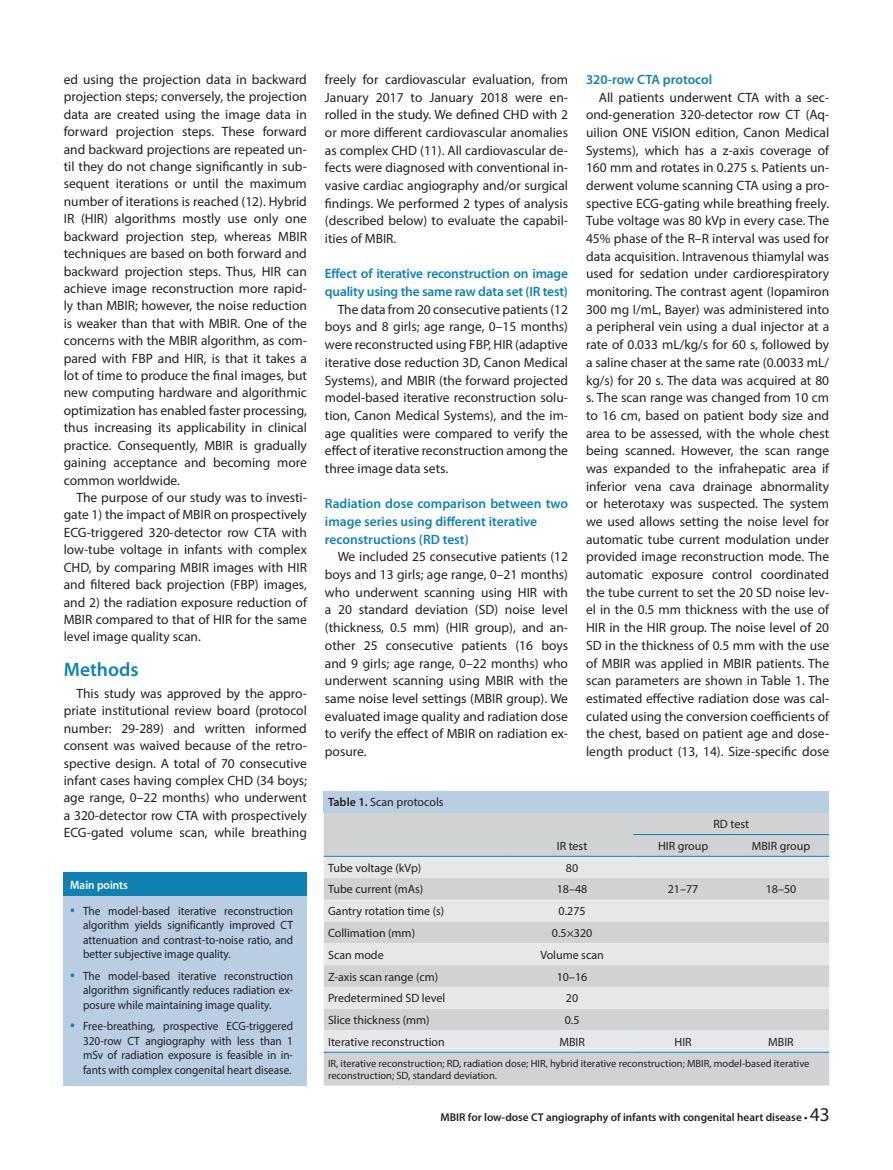
<style>
.page{position:relative;width:893px;height:1170px;background:#fff}
.page>*{position:absolute;margin:0;border:0;box-sizing:border-box;transform-origin:0 0}
.t1{font:600 19.5px "Myriad Pro";color:#1181b4}
.t2{font:13.5px/17.7px "Myriad Pro";color:#231f20;text-align:justify}
.t3{font:600 13.5px/17.7px "Myriad Pro";letter-spacing:-.005em;color:#1181b4}
.Tablo_Metin{font:12px/14.4px "Myriad Pro";color:#231f20;text-align:justify;scale:.94 1}
.Tablo_Metin-2{font:12px "Myriad Pro";color:#231f20}
.t4{font:600 12px "Myriad Pro";color:#fff;scale:.94 1}
.t5{font:600 11.25px "Myriad Pro";color:#231f20}
.Tablo_Metin-3{font:10.5px/12.6px "Myriad Pro";color:#231f20}
.s1{font-size:18px;color:#1181b4}
.s2{font-weight:600}
.s3{font-weight:400;font-size:19.5px}
</style>
<div class="page">
<div style="left:63px;top:872px;width:244px;height:213px;background:#b9cde3"></div>
<div style="left:63px;top:872px;width:244px;height:23px;background:#1181b4"></div>
<div style="left:324px;top:791px;width:505px;height:21px;background:#b9cde3"></div>
<div style="left:324px;top:812px;width:505px;height:273px;background:#d1d2d4"></div>
<svg style="left:324px;top:857px;width:505px;height:194px;fill:#e6e7e9"></svg>
<hr style="left:324px;top:856px;width:187px;height:1px;background:#1181b4">
<hr style="left:511px;top:856px;width:122px;height:1px;background:#1181b4">
<hr style="left:633px;top:856px;width:100px;height:1px;background:#1181b4">
<hr style="left:733px;top:856px;width:96px;height:1px;background:#1181b4">
<hr style="left:324px;top:1051px;width:187px;height:1px;background:#1181b4">
<hr style="left:511px;top:1051px;width:122px;height:1px;background:#1181b4">
<hr style="left:633px;top:1051px;width:100px;height:1px;background:#1181b4">
<hr style="left:733px;top:1051px;width:96px;height:1px;background:#1181b4">
<hr style="left:633px;top:834px;width:100px;height:1px;background:#1181b4">
<hr style="left:733px;top:834px;width:96px;height:1px;background:#1181b4">
<p class="t2" style="left:64px;top:70px;width:245px">ed using the projection data in backward projection steps; conversely, the projection data are created using the image data in forward projection steps. These forward and backward projections are repeated un&shy;til they do not change significantly in sub&shy;sequent iterations or until the maximum number of iterations is reached (12). Hybrid IR (HIR) algorithms mostly use only one backward projection step, whereas MBIR techniques are based on both forward and backward projection steps. Thus, HIR can achieve image reconstruction more rapid&shy;ly than MBIR; however, the noise reduction is weaker than that with MBIR. One of the concerns with the MBIR algorithm, as com&shy;pared with FBP and HIR, is that it takes a lot of time to produce the final images, but new computing hardware and algorithmic optimization has enabled faster processing, thus increasing its applicability in clinical practice. Consequently, MBIR is gradually gaining acceptance and becoming more common worldwide.</p>
<p class="t2" style="left:64px;top:488px;width:245px;text-indent:13px">The purpose of our study was to investi&shy;gate 1) the impact of MBIR on prospectively ECG-triggered 320-detector row CTA with low-tube voltage in infants with complex CHD, by comparing MBIR images with HIR and filtered back projection (FBP) images, and 2) the radiation exposure reduction of MBIR compared to that of HIR for the same level image quality scan.</p>
<p class="t1" style="left:64px;top:657px;width:76px">Methods</p>
<p class="t2" style="left:64px;top:684px;width:245px;text-indent:13px">This study was approved by the appro&shy;priate institutional review board (protocol number: 29-289) and written informed consent was waived because of the retro&shy;spective design. A total of 70 consecutive infant cases having complex CHD (34 boys; age range, 0–22 months) who underwent a 320-detector row CTA with prospectively ECG-gated volume scan, while breathing</p>
<p class="t4" style="left:70px;top:877px;width:63px">Main points</p>
<p class="Tablo_Metin" style="left:83px;top:903px;width:225px;text-indent:-13px"><span class="s1">•</span> The model-based iterative reconstruction algorithm yields significantly improved CT attenuation and contrast-to-noise ratio, and better subjective image quality.</p>
<p class="Tablo_Metin" style="left:83px;top:968px;width:225px;text-indent:-13px"><span class="s1">•</span> The model-based iterative reconstruction algorithm significantly reduces radiation ex&shy;posure while maintaining image quality.</p>
<p class="Tablo_Metin" style="left:83px;top:1018px;width:225px;text-indent:-13px"><span class="s1">•</span> Free-breathing, prospective ECG-triggered 320-row CT angiography with less than 1 mSv of radiation exposure is feasible in in&shy;fants with complex congenital heart disease.</p>
<p class="t2" style="left:325px;top:70px;width:245px">freely for cardiovascular evaluation, from January 2017 to January 2018 were en&shy;rolled in the study. We defined CHD with 2 or more different cardiovascular anomalies as complex CHD (11). All cardiovascular de&shy;fects were diagnosed with conventional in&shy;vasive cardiac angiography and/or surgical findings. We performed 2 types of analysis (described below) to evaluate the capabil&shy;ities of MBIR.</p>
<p class="t3" style="left:325px;top:265px;width:245px">Effect of iterative reconstruction on image quality using the same raw data set (IR test)</p>
<p class="t2" style="left:325px;top:300px;width:245px;text-indent:13px">The data from 20 consecutive patients (12 boys and 8 girls; age range, 0–15 months) were reconstructed using FBP, HIR (adaptive iterative dose reduction 3D, Canon Medical Systems), and MBIR (the forward projected model-based iterative reconstruction solu&shy;tion, Canon Medical Systems), and the im&shy;age qualities were compared to verify the effect of iterative reconstruction among the three image data sets.</p>
<p class="t3" style="left:325px;top:494px;width:245px">Radiation dose comparison between two image series using different iterative</p>
<p class="t3" style="left:325px;top:530px;width:145px">reconstructions (RD test)</p>
<p class="t2" style="left:325px;top:547px;width:245px;text-indent:13px">We included 25 consecutive patients (12 boys and 13 girls; age range, 0–21 months) who underwent scanning using HIR with a 20 standard deviation (SD) noise level (thickness, 0.5 mm) (HIR group), and an&shy;other 25 consecutive patients (16 boys and 9 girls; age range, 0–22 months) who underwent scanning using MBIR with the same noise level settings (MBIR group). We evaluated image quality and radiation dose to verify the effect of MBIR on radiation ex&shy;posure.</p>
<p class="Tablo_Metin-2" style="left:328px;top:794px;width:117px"><span class="s2">Table 1.</span> Scan protocols</p>
<p class="t3" style="left:586px;top:70px;width:128px">320-row CTA protocol</p>
<p class="t2" style="left:586px;top:88px;width:245px;text-indent:13px">All patients underwent CTA with a sec&shy;ond-generation 320-detector row CT (Aq&shy;uilion ONE ViSION edition, Canon Medical Systems), which has a z-axis coverage of 160 mm and rotates in 0.275 s. Patients un&shy;derwent volume scanning CTA using a pro&shy;spective ECG-gating while breathing freely.<br>Tube voltage was 80 kVp in every case. The 45% phase of the R–R interval was used for data acquisition. Intravenous thiamylal was used for sedation under cardiorespiratory monitoring. The contrast agent (Iopamiron 300 mg I/mL, Bayer) was administered into a peripheral vein using a dual injector at a rate of 0.033 mL/kg/s for 60 s, followed by a saline chaser at the same rate (0.0033 mL/ kg/s) for 20 s. The data was acquired at 80 s. The scan range was changed from 10 cm to 16 cm, based on patient body size and area to be assessed, with the whole chest being scanned. However, the scan range was expanded to the infrahepatic area if inferior vena cava drainage abnormality or heterotaxy was suspected. The system we used allows setting the noise level for automatic tube current modulation under provided image reconstruction mode. The automatic exposure control coordinated the tube current to set the 20 SD noise lev&shy;el in the 0.5 mm thickness with the use of HIR in the HIR group. The noise level of 20<br>SD in the thickness of 0.5 mm with the use of MBIR was applied in MBIR patients. The scan parameters are shown in Table 1. The estimated effective radiation dose was cal&shy;culated using the conversion coefficients of the chest, based on patient age and dose&shy;length product (13, 14). Size-specific dose</p>
<p class="Tablo_Metin-2" style="left:713px;top:816px;width:37px">RD test</p>
<p class="Tablo_Metin-2" style="left:557px;top:838px;width:32px">IR test</p>
<p class="Tablo_Metin-2" style="left:658px;top:838px;width:52px">HIR group</p>
<p class="Tablo_Metin-2" style="left:752px;top:838px;width:60px">MBIR group</p>
<p class="Tablo_Metin-2" style="left:328px;top:860px;width:95px">Tube voltage (kVp)</p>
<p class="Tablo_Metin-2" style="left:566px;top:860px;width:14px">80</p>
<p class="Tablo_Metin-2" style="left:328px;top:882px;width:97px">Tube current (mAs)</p>
<p class="Tablo_Metin-2" style="left:557px;top:882px;width:32px">18–48</p>
<p class="Tablo_Metin-2" style="left:668px;top:882px;width:32px">21–77</p>
<p class="Tablo_Metin-2" style="left:766px;top:882px;width:32px">18–50</p>
<p class="Tablo_Metin-2" style="left:328px;top:903px;width:118px">Gantry rotation time (s)</p>
<p class="Tablo_Metin-2" style="left:559px;top:903px;width:29px">0.275</p>
<p class="Tablo_Metin-2" style="left:328px;top:925px;width:89px">Collimation (mm)</p>
<p class="Tablo_Metin-2" style="left:552px;top:925px;width:42px">0.5×320</p>
<p class="Tablo_Metin-2" style="left:328px;top:947px;width:57px">Scan mode</p>
<p class="Tablo_Metin-2" style="left:540px;top:947px;width:65px">Volume scan</p>
<p class="Tablo_Metin-2" style="left:328px;top:969px;width:112px">Z-axis scan range (cm)</p>
<p class="Tablo_Metin-2" style="left:557px;top:969px;width:32px">10–16</p>
<p class="Tablo_Metin-2" style="left:328px;top:990px;width:119px">Predetermined SD level</p>
<p class="Tablo_Metin-2" style="left:566px;top:990px;width:14px">20</p>
<p class="Tablo_Metin-2" style="left:328px;top:1012px;width:103px">Slice thickness (mm)</p>
<p class="Tablo_Metin-2" style="left:565px;top:1012px;width:16px">0.5</p>
<p class="Tablo_Metin-2" style="left:328px;top:1034px;width:118px">Iterative reconstruction</p>
<p class="Tablo_Metin-2" style="left:559px;top:1034px;width:27px">MBIR</p>
<p class="Tablo_Metin-2" style="left:674px;top:1034px;width:19px">HIR</p>
<p class="Tablo_Metin-2" style="left:768px;top:1034px;width:27px">MBIR</p>
<p class="Tablo_Metin-3" style="left:328px;top:1056px;width:483px">IR, iterative reconstruction; RD, radiation dose; HIR, hybrid iterative reconstruction; MBIR, model-based iterative reconstruction; SD, standard deviation.</p>
<p class="t5" style="left:440px;top:1109px;width:391px">MBIR for low-dose CT angiography of infants with congenital heart disease • <span class="s3">43</span></p>
</div>
